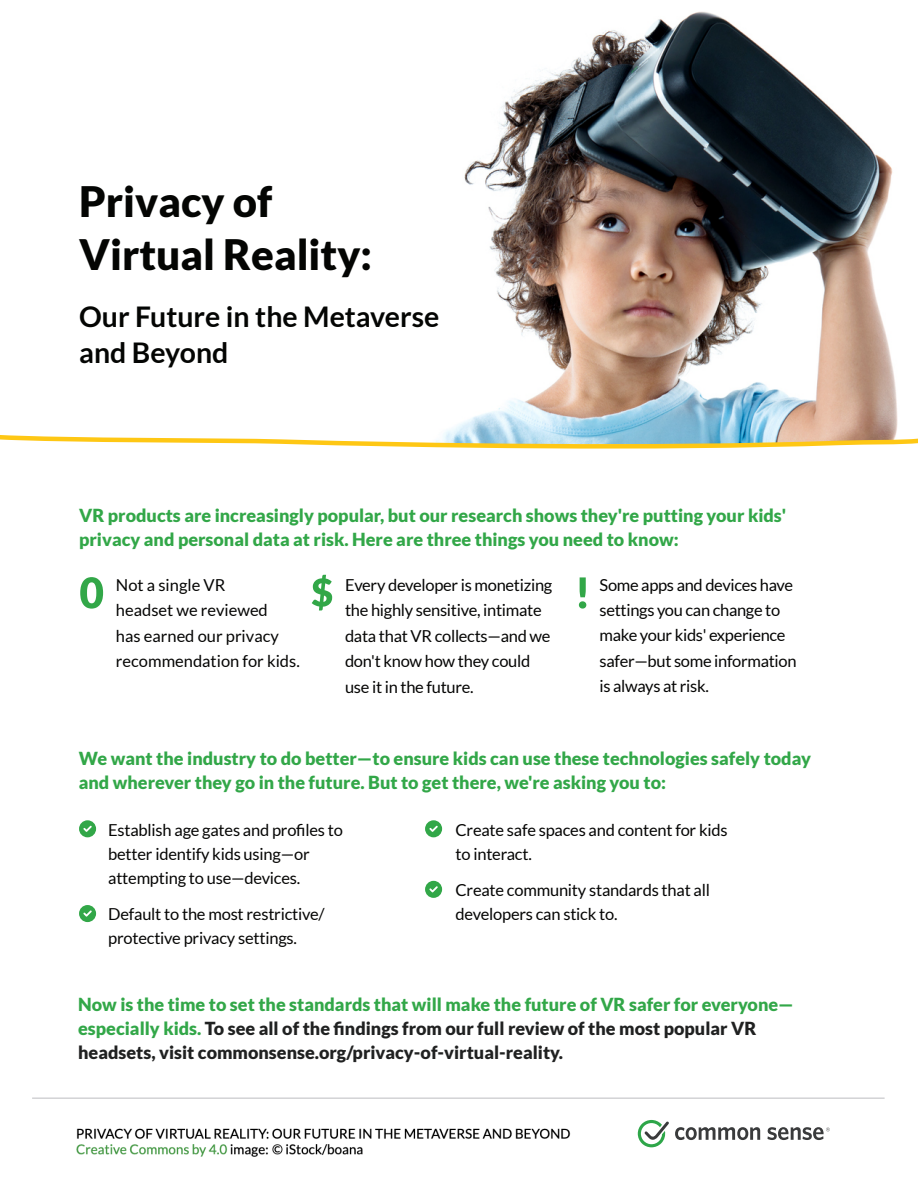
<style>
.page{position:relative;width:918px;height:1188px;background:#fff}
.page>*{position:absolute;margin:0;border:0;box-sizing:border-box;transform-origin:0 0}
.t1{font:900 42px/52.5px "Lato";color:#040503}
.t2{font:700 28.5px/36.3px "Lato";color:#040503}
.t3{font:900 18px/24px "Lato";color:#32a748}
.t4{font:900 18px/24px "Lato";color:#202121}
.t5{font:16.5px/25.5px "Lato";letter-spacing:-.015em;color:#050504}
.s1{color:#32a748}
</style>
<div class="page">
<img style="left:446px;top:11px;width:452px;height:421px">
<svg style="left:675px;top:1127px;width:85px;height:13px"></svg>
<svg style="left:638px;top:1120px;width:31px;height:27px"></svg>
<svg style="left:767px;top:1127px;width:63px;height:13px"></svg>
<svg style="left:79px;top:820px;width:17px;height:17px"></svg>
<svg style="left:79px;top:905px;width:17px;height:17px"></svg>
<svg style="left:425px;top:820px;width:17px;height:17px"></svg>
<svg style="left:425px;top:881px;width:17px;height:17px"></svg>
<svg style="left:0;top:432px;width:918px;height:17px"></svg>
<svg style="left:80px;top:577px;width:23px;height:32px"></svg>
<svg style="left:579px;top:577px;width:7px;height:32px"></svg>
<svg style="left:312px;top:575px;width:20px;height:35px"></svg>
<img style="left:53px;top:1097px;width:542px;height:60px">
<hr style="left:32px;top:1098px;width:853px;height:1px;background:#bcbdc0">
<h1 class="t1" style="left:79px;top:175px;width:295px">Privacy of<br>Virtual Reality:</h1>
<h2 class="t2" style="left:79px;top:298px;width:362px">Our Future in the Metaverse and Beyond</h2>
<p class="t3" style="left:79px;top:503px;width:709px">VR products are increasingly popular, but our research shows they're putting your kids' privacy and personal data at risk. Here are three things you need to know:</p>
<p class="t5" style="left:116px;top:572px;width:185px">Not a single VR<br>headset we reviewed<br>has earned our privacy recommendation for kids.</p>
<p class="t5" style="left:345px;top:572px;width:209px">Every developer is monetizing the highly sensitive, intimate data that VR collects—and we don't know how they could use it in the future.</p>
<p class="t5" style="left:600px;top:572px;width:198px">Some apps and devices have settings you can change to make your kids' experience safer—but some information is always at risk.</p>
<p class="t3" style="left:79px;top:746px;width:734px">We want the industry to do better—to ensure kids can use these technologies safely today and wherever they go in the future. But to get there, we're asking you to:</p>
<p class="t5" style="left:108px;top:818px;width:236px;line-height:24px">Establish age gates and profiles to better identify kids using—or attempting to use—devices.</p>
<p class="t5" style="left:108px;top:902px;width:218px;line-height:24px">Default to the most restrictive/ protective privacy settings.</p>
<p class="t5" style="left:455px;top:818px;width:274px;line-height:24px">Create safe spaces and content for kids to interact.</p>
<p class="t5" style="left:455px;top:878px;width:256px;line-height:24px">Create community standards that all developers can stick to.</p>
<p class="t4" style="left:78px;top:992px;width:717px"><span class="s1">Now is the time to set the standards that will make the future of VR safer for everyone— especially kids.</span> To see all of the findings from our full review of the most popular VR headsets, visit commonsense.org/privacy-of-virtual-reality.</p>
</div>
